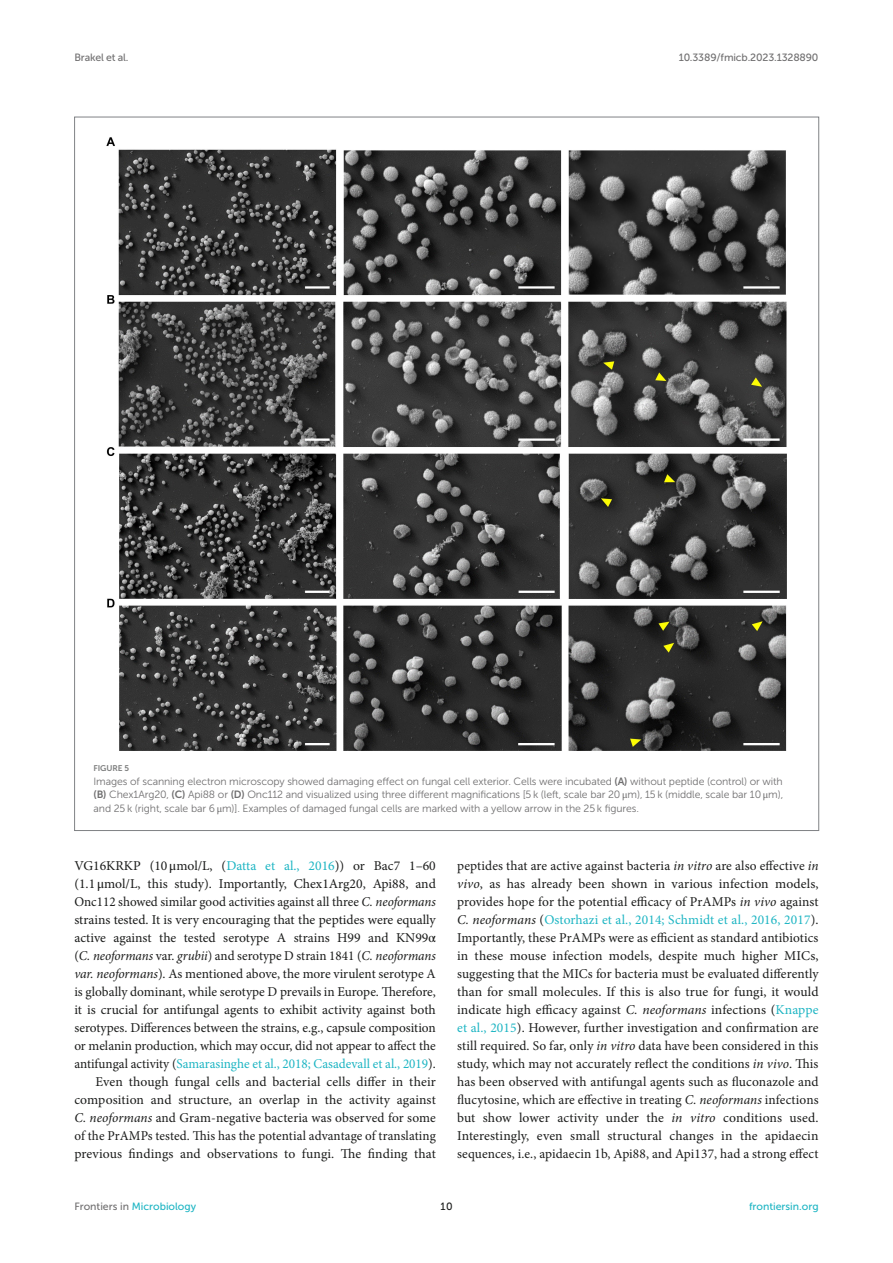
<style>
.page{position:relative;width:893px;height:1263px;background:#fff}
.page>*{position:absolute;margin:0;border:0;box-sizing:border-box;transform-origin:0 0}
.TEXT{font:13.5px/18px "Minion Pro";letter-spacing:.01em;color:#1b1c1b;text-align:justify}
.TEXT_FLUSH{font:13.5px/18px "Minion Pro";color:#1b1c1b;text-align:justify}
.FIG_LEG{font:10.5px/13.5px "Museo Sans 300";letter-spacing:-.01em;color:#706f70;text-align:justify}
.t1{font:10.5px "Museo Sans 500";color:#1db5c3}
.t2{font:10.5px "Museo Sans 500";letter-spacing:-.015em;color:#706f70}
.t3{font:10.5px "Museo Sans 500";color:#1b1c1b}
.FIG_HD{font:8.25px "Museo Sans 700";letter-spacing:-.01em;color:#7e7f7f}
.s1{font-family:"Museo Sans 700"}
.s2{font-family:"STIX General"}
.s3{color:#1db5c3}
.s4{font-style:italic}
.s5{color:#706f70}
</style>
<div class="page">
<img style="left:106px;top:137px;width:681px;height:614px">
<p class="t2" style="left:74px;top:51px;width:55px">Brakel et al.</p>
<p class="t2" style="left:679px;top:51px;width:141px">10.3389/fmicb.2023.1328890</p>
<p class="FIG_HD" style="left:94px;top:764px;width:37px">FIGURE 5</p>
<p class="FIG_LEG" style="left:94px;top:774px;width:691px">Images of scanning electron microscopy showed damaging effect on fungal cell exterior. Cells were incubated <span class="s1">(A)</span> without peptide (control) or with <span class="s1">(B)</span> Chex1Arg20, <span class="s1">(C)</span> Api88 or <span class="s1">(D)</span> Onc112 and visualized using three different magnifications [5 k (left, scale bar 20 <span class="s2">μ</span>m), 15 k (middle, scale bar 10 <span class="s2">μ</span>m), and 25 k (right, scale bar 6 <span class="s2">μ</span>m)]. Examples of damaged fungal cells are marked with a yellow arrow in the 25 k figures.</p>
<p class="TEXT_FLUSH" style="left:74px;top:857px;width:363px">VG16KRKP (10<span class="s2">μ</span>mol/L, (<span class="s3">Datta et al., 2016</span>)) or Bac7 1–60 (1.1<span class="s2">μ</span>mol/L, this study). Importantly, Chex1Arg20, Api88, and Onc112 showed similar good activities against all three <span class="s4">C. neoformans </span>strains tested. It is very encouraging that the peptides were equally active against the tested serotype A strains H99 and KN99<span class="s2">α </span>(<span class="s4">C. neoformans</span> var. <span class="s4">grubii</span>) and serotype D strain 1841 (<span class="s4">C. neoformans var. neoformans</span>). As mentioned above, the more virulent serotype A is globally dominant, while serotype D prevails in Europe. Therefore, it is crucial for antifungal agents to exhibit activity against both serotypes. Differences between the strains, e.g., capsule composition or melanin production, which may occur, did not appear to affect the antifungal activity (<span class="s3">Samarasinghe et al., 2018; Casadevall et al., 2019</span>).</p>
<p class="TEXT" style="left:74px;top:1073px;width:363px;text-indent:21px">Even though fungal cells and bacterial cells differ in their composition and structure, an overlap in the activity against <span class="s4">C. neoformans</span> and Gram-negative bacteria was observed for some of the PrAMPs tested. This has the potential advantage of translating previous findings and observations to fungi. The finding that</p>
<p class="TEXT" style="left:457px;top:857px;width:363px">peptides that are active against bacteria <span class="s4">in vitro</span> are also effective <span class="s4">in vivo</span>, as has already been shown in various infection models, provides hope for the potential efficacy of PrAMPs <span class="s4">in vivo</span> against <span class="s4">C. neoformans</span> (<span class="s3">Ostorhazi et al., 2014; Schmidt et al., 2016, 2017</span>).<br>Importantly, these PrAMPs were as efficient as standard antibiotics in these mouse infection models, despite much higher MICs, suggesting that the MICs for bacteria must be evaluated differently than for small molecules. If this is also true for fungi, it would indicate high efficacy against <span class="s4">C. neoformans</span> infections (<span class="s3">Knappe et al., 2015</span>). However, further investigation and confirmation are still required. So far, only <span class="s4">in vitro</span> data have been considered in this study, which may not accurately reflect the conditions <span class="s4">in vivo</span>. This has been observed with antifungal agents such as fluconazole and flucytosine, which are effective in treating <span class="s4">C. neoformans</span> infections but show lower activity under the <span class="s4">in vitro</span> conditions used.<br>Interestingly, even small structural changes in the apidaecin sequences, i.e., apidaecin 1b, Api88, and Api137, had a strong effect</p>
<p class="t1" style="left:74px;top:1200px;width:123px"><span class="s5">Frontiers in</span> Microbiology</p>
<p class="t3" style="left:440px;top:1200px;width:14px">10</p>
<p class="t1" style="left:749px;top:1200px;width:71px">frontiersin.org</p>
</div>
